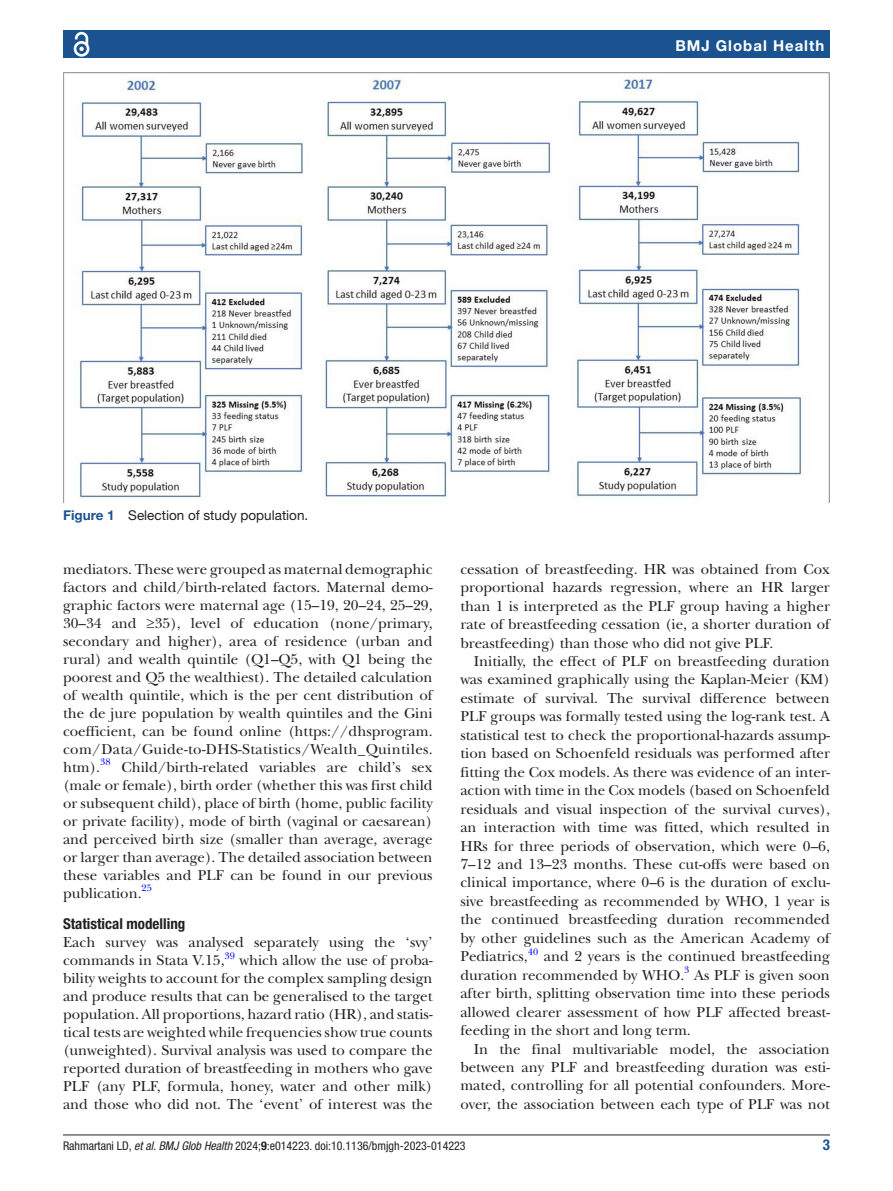
<style>
.page{position:relative;width:893px;height:1191px;background:#fff}
.page>*{position:absolute;margin:0;border:0;box-sizing:border-box;transform-origin:0 0}
.t1{font:15px/18px "New Baskerville";color:#231f20;text-align:justify}
.t2{font:700 condensed 15px "Helvetica Neue LT Std";color:#231f20}
.t3{font:700 15px "Helvetica Neue LT Std";letter-spacing:.065em;color:#fff}
.t4{font:700 condensed 15px "Helvetica Neue LT Std";color:#1b5391}
.t5{font:13.5px "Helvetica Neue LT Std";color:#231f20}
.t6{font:condensed 12px "Helvetica Neue LT Std";color:#231f20}
.t7{font:9.9px "New Baskerville";color:#00f}
.s1{font-weight:700;color:#1b5391}
.s2{font-style:italic}
.s3{font-weight:700}
</style>
<div class="page">
<hr style="left:63px;top:1134px;width:767px;height:1px;background:#231f20">
<div style="left:63px;top:31px;width:767px;height:27px;background:#1b5391"></div>
<svg style="left:73px;top:31px;width:17px;height:26px"></svg>
<img style="left:63px;top:73px;width:767px;height:429px">
<p class="t3" style="left:675px;top:36px;width:150px">BMJ Global Health</p>
<p class="t5" style="left:63px;top:507px;width:247px"><span class="s1">Figure 1</span> Selection of study population.</p>
<p class="t1" style="left:63px;top:560px;width:371px">mediators. These were grouped as maternal demographic factors and child/birth-related factors. Maternal demo&shy;graphic factors were maternal age (15–19, 20–24, 25–29, 30–34 and ≥35), level of education (none/primary, secondary and higher), area of residence (urban and rural) and wealth quintile (Q1–Q5, with Q1 being the poorest and Q5 the wealthiest). The detailed calculation of wealth quintile, which is the per cent distribution of the de jure population by wealth quintiles and the Gini coefficient, can be found online (https://dhsprogram. com/Data/Guide-to-DHS-Statistics/Wealth_Quintiles. htm).</p>
<p class="t7" style="left:100px;top:756px;width:12px">38</p>
<p class="t1" style="left:63px;top:758px;width:371px;text-indent:59px">Child/birth-related variables are child’s sex (male or female), birth order (whether this was first child or subsequent child), place of birth (home, public facility or private facility), mode of birth (vaginal or caesarean) and perceived birth size (smaller than average, average or larger than average). The detailed association between these variables and PLF can be found in our previous publication.</p>
<p class="t7" style="left:142px;top:882px;width:12px">25</p>
<p class="t2" style="left:63px;top:915px;width:124px">Statistical modelling</p>
<p class="t1" style="left:63px;top:933px;width:371px">Each survey was analysed separately using the ‘svy’ commands in Stata V.15,</p>
<p class="t7" style="left:225px;top:949px;width:12px">39</p>
<p class="t1" style="left:63px;top:951px;width:371px;text-indent:176px">which allow the use of proba&shy;bility weights to account for the complex sampling design and produce results that can be generalised to the target population. All proportions, hazard ratio (HR), and statis&shy;tical tests are weighted while frequencies show true counts (unweighted). Survival analysis was used to compare the reported duration of breastfeeding in mothers who gave PLF (any PLF, formula, honey, water and other milk) and those who did not. The ‘event’ of interest was the</p>
<p class="t1" style="left:460px;top:560px;width:371px;line-height:18.5px">cessation of breastfeeding. HR was obtained from Cox proportional hazards regression, where an HR larger than 1 is interpreted as the PLF group having a higher rate of breastfeeding cessation (ie, a shorter duration of breastfeeding) than those who did not give PLF.</p>
<p class="t1" style="left:460px;top:652px;width:371px;line-height:18.5px;text-indent:14px">Initially, the effect of PLF on breastfeeding duration was examined graphically using the Kaplan-Meier (KM) estimate of survival. The survival difference between PLF groups was formally tested using the log-rank test. A statistical test to check the proportional-hazards assump&shy;tion based on Schoenfeld residuals was performed after fitting the Cox models. As there was evidence of an inter&shy;action with time in the Cox models (based on Schoenfeld residuals and visual inspection of the survival curves), an interaction with time was fitted, which resulted in HRs for three periods of observation, which were 0–6, 7–12 and 13–23 months. These cut-offs were based on clinical importance, where 0–6 is the duration of exclu&shy;sive breastfeeding as recommended by WHO, 1 year is the continued breastfeeding duration recommended by other guidelines such as the American Academy of Pediatrics,<sup>40</sup> and 2 years is the continued breastfeeding duration recommended by WHO.</p>
<p class="t7" style="left:684px;top:964px;width:7px">3</p>
<p class="t1" style="left:460px;top:965px;width:371px;line-height:18.5px;text-indent:234px">As PLF is given soon after birth, splitting observation time into these periods allowed clearer assessment of how PLF affected breast&shy;feeding in the short and long term.</p>
<p class="t1" style="left:460px;top:1039px;width:371px;line-height:18.5px;text-indent:14px">In the final multivariable model, the association between any PLF and breastfeeding duration was esti&shy;mated, controlling for all potential confounders. More&shy;over, the association between each type of PLF was not</p>
<p class="t6" style="left:63px;top:1138px;width:404px">Rahmartani LD, <span class="s2">et al</span>. <span class="s2">BMJ Glob Health</span> 2024;<span class="s3">9</span>:e014223. doi:10.1136/bmjgh-2023-014223</p>
<p class="t4" style="left:823px;top:1135px;width:9px">3</p>
</div>
